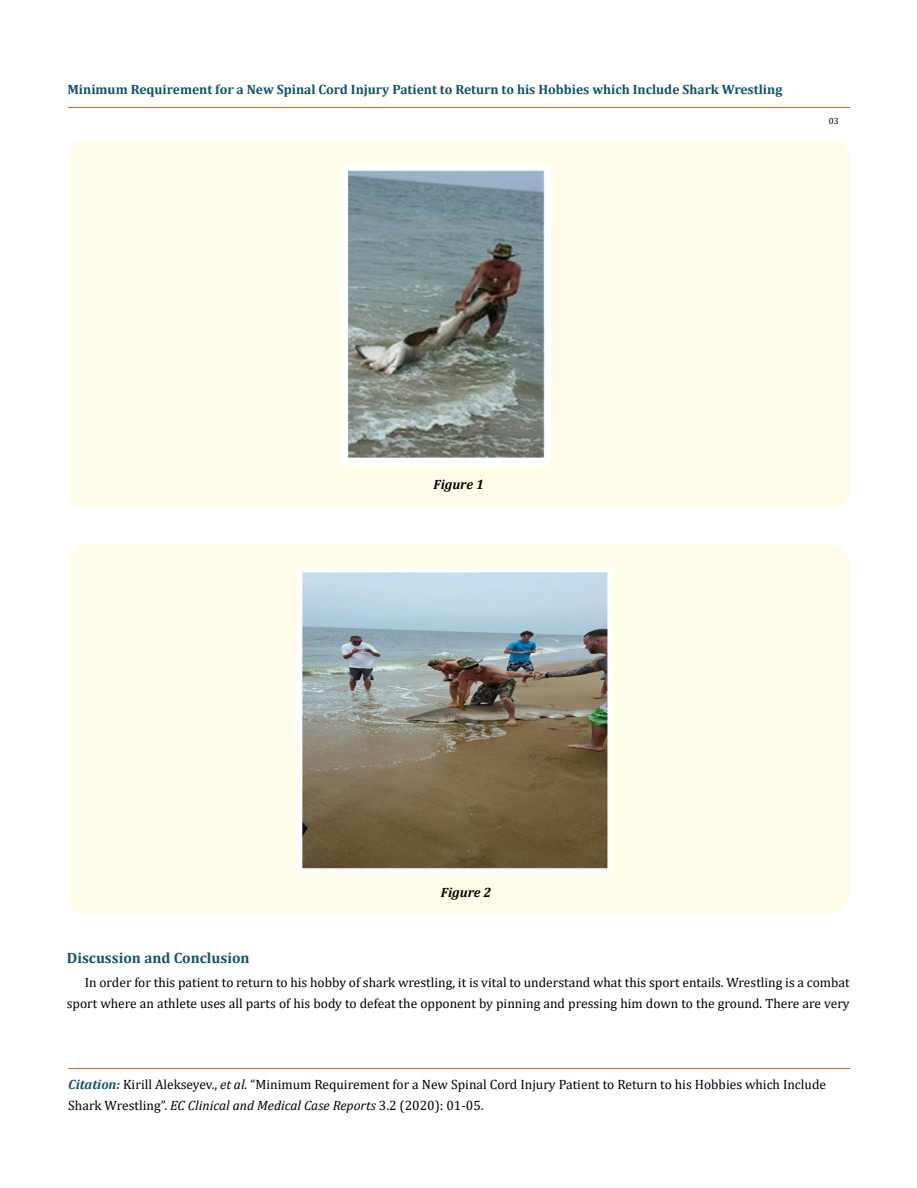
<style>
.page{position:relative;width:917px;height:1188px;background:#fff}
.page>*{position:absolute;margin:0;border:0;box-sizing:border-box;transform-origin:0 0}
.t1{font:700 15px "Cambria";color:#0e546a}
.t2{font:13.5px/21px "Cambria";color:#000}
.t3{font:700 13.5px "Cambria";color:#0e546a}
.t4{font:italic 700 13.5px "Cambria";color:#000}
.t5{font:9px "Cambria";color:#000}
.s1{font-weight:700;font-style:italic;color:#0e546a}
.s2{font-style:italic}
</style>
<div class="page">
<hr style="left:68px;top:108px;width:781px;height:1px;background:#e05d1a">
<hr style="left:68px;top:1068px;width:781px;height:1px;background:#e05d1a">
<div style="left:68px;top:140px;width:781px;height:369px;background:#fffde9;border-radius:18px"></div>
<img style="left:341px;top:166px;width:209px;height:300px">
<div style="left:68px;top:545px;width:781px;height:369px;background:#fffde9;border-radius:18px"></div>
<img style="left:297px;top:568px;width:313px;height:304px">
<p class="t3" style="left:68px;top:80px;width:716px">Minimum Requirement for a New Spinal Cord Injury Patient to Return to his Hobbies which Include Shark Wrestling</p>
<p class="t5" style="left:828px;top:116px;width:11px">03</p>
<p class="t4" style="left:433px;top:475px;width:52px">Figure 1</p>
<p class="t4" style="left:441px;top:883px;width:52px">Figure 2</p>
<p class="t1" style="left:67px;top:947px;width:184px">Discussion and Conclusion</p>
<p class="t2" style="left:67px;top:972px;width:784px;text-align:right">In order for this patient to return to his hobby of shark wrestling, it is vital to understand what this sport entails. Wrestling is a combat sport where an athlete uses all parts of his body to defeat the opponent by pinning and pressing him down to the ground. There are very</p>
<p class="t2" style="left:68px;top:1074px;width:759px"><span class="s1">Citation:</span> Kirill Alekseyev., <span class="s2">et al.</span> “Minimum Requirement for a New Spinal Cord Injury Patient to Return to his Hobbies which Include<br>Shark Wrestling”. <span class="s2">EC Clinical and Medical Case Reports</span> 3.2 (2020): 01-05.</p>
</div>
